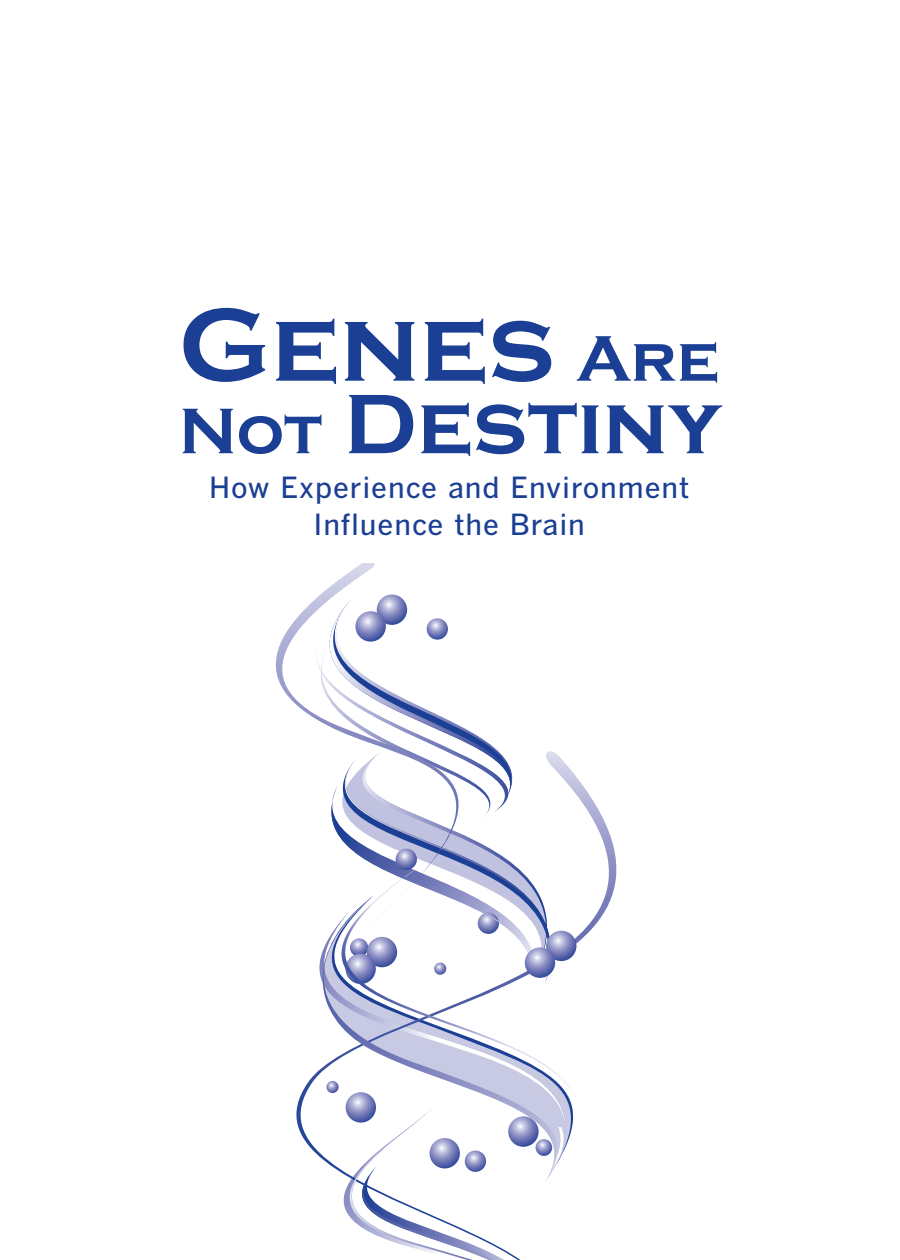
<style>
.page{position:relative;width:900px;height:1260px;background:#fff}
.page>*{position:absolute;margin:0;border:0;box-sizing:border-box;transform-origin:0 0}
.t1{font:700 107.25px "Copperplate Gothic";color:#1b3f94}
.t2{font:700 87.5px "Copperplate Gothic";color:#1b3f94}
.t3{font:500 29px/36.8px "MSL Gothic";letter-spacing:.03em;color:#1b3f94;text-align:center}
.s1{font-size:66.75px}
</style>
<div class="page">
<svg style="left:548px;top:751px;width:68px;height:175px"></svg>
<svg style="left:299px;top:895px;width:295px;height:211px"></svg>
<svg style="left:299px;top:785px;width:277px;height:217px"></svg>
<svg style="left:296px;top:1106px;width:278px;height:154px"></svg>
<svg style="left:276px;top:564px;width:272px;height:368px"></svg>
<svg style="left:536px;top:1139px;width:16px;height:17px"></svg>
<svg style="left:546px;top:931px;width:30px;height:30px"></svg>
<svg style="left:525px;top:947px;width:30px;height:31px"></svg>
<svg style="left:377px;top:594px;width:30px;height:31px"></svg>
<svg style="left:355px;top:611px;width:31px;height:31px"></svg>
<svg style="left:427px;top:618px;width:21px;height:22px"></svg>
<svg style="left:434px;top:963px;width:12px;height:12px"></svg>
<svg style="left:326px;top:1081px;width:13px;height:12px"></svg>
<svg style="left:430px;top:1138px;width:30px;height:30px"></svg>
<svg style="left:346px;top:1092px;width:30px;height:31px"></svg>
<svg style="left:465px;top:1151px;width:21px;height:21px"></svg>
<h1 class="t1" style="left:179px;top:286px;width:542px">Genes <span class="s1">Are</span></h1>
<h2 class="t2" style="left:179px;top:376px;width:544px"><span class="s1">Not</span> Destiny</h2>
<p class="t3" style="left:209px;top:468px;width:482px">How Experience and Environment<br>Influence the Brain</p>
</div>
